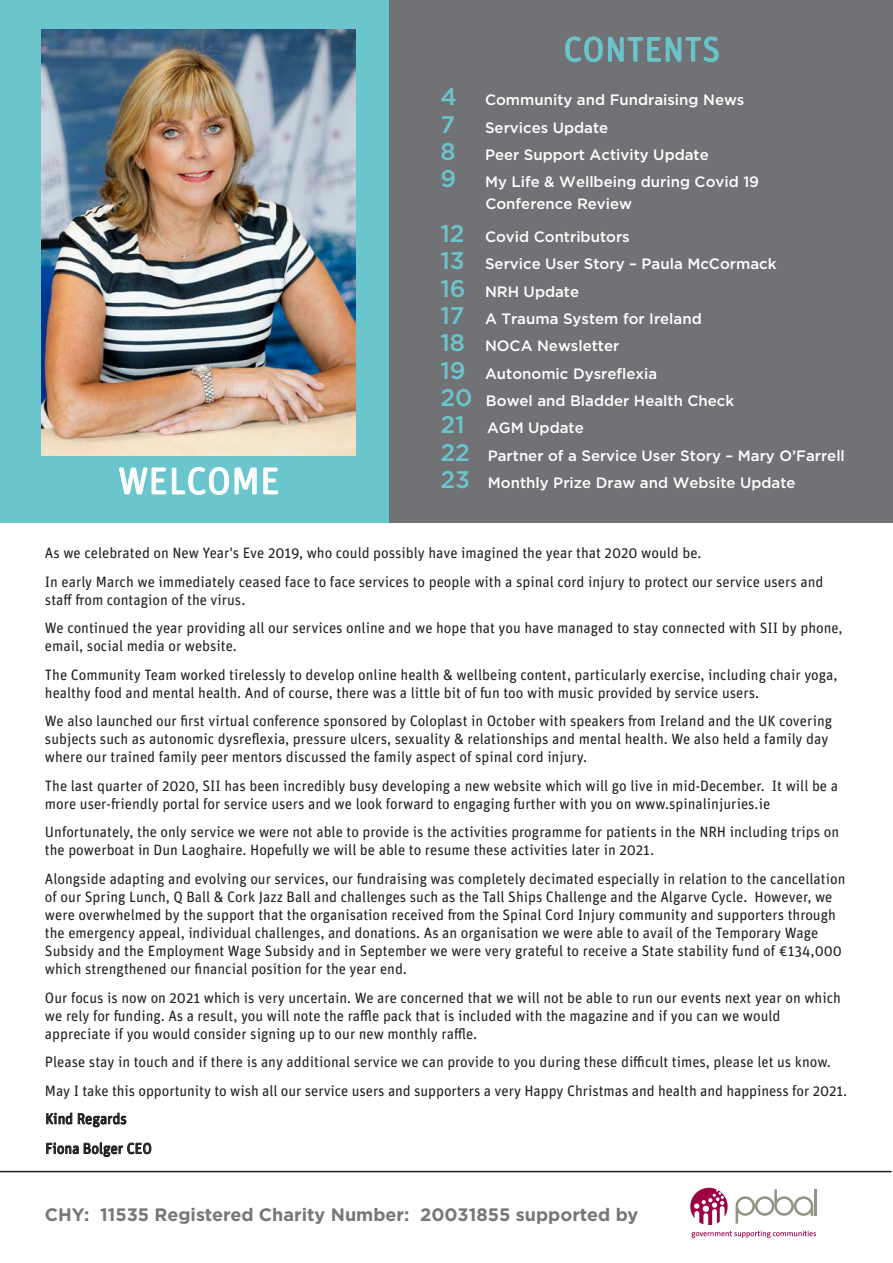
<style>
.page{position:relative;width:893px;height:1263px;background:#fff}
.page>*{position:absolute;margin:0;border:0;box-sizing:border-box;transform-origin:0 0}
.t1{font:37.5px "Unit Rounded Pro";letter-spacing:.005em;color:#fff}
.t2{font:34.5px "Unit Rounded Pro";letter-spacing:.01em;color:#6bc5cc}
.t3{font:500 24px "Gotham";color:#6bc5cc}
.t4{font:700 18px "Gotham";color:#75777a}
.t5{font:15px/18px "Unit Rounded Pro";color:#231f20}
.t6{font:500 15px/27.3px "Gotham";color:#fff}
.s1{font-size:24px;color:#6bc5cc}
</style>
<div class="page">
<div style="left:381px;top:0;width:511px;height:523px;background:#717275"></div>
<svg style="left:46px;top:1112px;width:26px;height:13px"></svg>
<svg style="left:78px;top:1112px;width:48px;height:15px"></svg>
<svg style="left:46px;top:1142px;width:105px;height:14px"></svg>
<div style="left:0;top:0;width:389px;height:523px;background:#6bc5cc"></div>
<img style="left:41px;top:29px;width:314px;height:426px">
<svg style="left:119px;top:467px;width:138px;height:28px"></svg>
<svg style="left:263px;top:467px;width:16px;height:28px"></svg>
<svg style="left:565px;top:36px;width:154px;height:27px"></svg>
<hr style="left:813px;top:1189px;width:3px;height:26px;background:#959384">
<svg style="left:735px;top:1189px;width:78px;height:34px"></svg>
<svg style="left:690px;top:1187px;width:37px;height:37px"></svg>
<svg style="left:691px;top:1230px;width:125px;height:7px"></svg>
<hr style="left:0;top:1170px;width:891px;height:2px;background:#231f20">
<h1 class="t1" style="left:118px;top:468px;width:163px">WElComE</h1>
<h2 class="t2" style="left:563px;top:37px;width:159px">CoNTENTS</h2>
<h3 class="t3" style="left:440px;top:83px;width:18px">4</h3>
<p class="t6" style="left:485px;top:86px;width:261px">Community and Fundraising News</p>
<h3 class="t3" style="left:440px;top:111px;width:16px">7</h3>
<p class="t6" style="left:485px;top:113px;width:125px">Services Update</p>
<h3 class="t3" style="left:440px;top:138px;width:17px">8</h3>
<p class="t6" style="left:485px;top:141px;width:225px">Peer Support Activity Update</p>
<h3 class="t3" style="left:440px;top:165px;width:17px">9</h3>
<p class="t6" style="left:485px;top:171px;width:275px;line-height:21.3px">My Life &amp; Wellbeing during Covid 19<br>Conference Review</p>
<h3 class="t3" style="left:440px;top:220px;width:26px">12</h3>
<p class="t6" style="left:485px;top:223px;width:146px">Covid Contributors</p>
<h3 class="t3" style="left:440px;top:247px;width:26px">13</h3>
<p class="t6" style="left:485px;top:250px;width:293px">Service User Story – Paula McCormack</p>
<h3 class="t3" style="left:440px;top:274px;width:27px">16</h3>
<p class="t6" style="left:485px;top:277px;width:96px">NRH Update</p>
<h3 class="t3" style="left:440px;top:302px;width:26px">17</h3>
<p class="t6" style="left:485px;top:304px;width:218px">A Trauma System for Ireland</p>
<h3 class="t3" style="left:440px;top:329px;width:26px">18</h3>
<p class="t6" style="left:485px;top:332px;width:136px">NOCA Newsletter</p>
<h3 class="t3" style="left:440px;top:356px;width:27px">19</h3>
<p class="t6" style="left:440px;top:359px;width:406px;text-indent:45px">Autonomic Dysreflexia<br><span class="s1">20</span> Bowel and Bladder Health Check<br><span class="s1">21</span> AGM Update<br><span class="s1">22</span> Partner of a Service User Story – Mary O’Farrell<br><span class="s1">23</span> Monthly Prize Draw and Website Update</p>
<p class="t5" style="left:45px;top:540px;width:779px;line-height:28.5px">As we celebrated on New Year's Eve 2019, who could possibly have imagined the year that 2020 would be.<br>In early march we immediately ceased face to face services to people with a spinal cord injury to protect our service users and</p>
<p class="t5" style="left:45px;top:586px;width:799px;line-height:28.5px">staff from contagion of the virus.<br>We continued the year providing all our services online and we hope that you have managed to stay connected with SII by phone,</p>
<p class="t5" style="left:45px;top:633px;width:794px;line-height:28.5px">email, social media or website.<br>The Community Team worked tirelessly to develop online health &amp; wellbeing content, particularly exercise, including chair yoga,</p>
<p class="t5" style="left:45px;top:679px;width:788px;line-height:28.5px">healthy food and mental health. And of course, there was a little bit of fun too with music provided by service users.<br>We also launched our first virtual conference sponsored by Coloplast in october with speakers from Ireland and the UK covering</p>
<p class="t5" style="left:45px;top:731px;width:785px">subjects such as autonomic dysreflexia, pressure ulcers, sexuality &amp; relationships and mental health. We also held a family day where our trained family peer mentors discussed the family aspect of spinal cord injury.</p>
<p class="t5" style="left:45px;top:778px;width:794px">The last quarter of 2020, SII has been incredibly busy developing a new website which will go live in mid-December. It will be a more user-friendly portal for service users and we look forward to engaging further with you on www.spinalinjuries.ie</p>
<p class="t5" style="left:45px;top:824px;width:795px">Unfortunately, the only service we were not able to provide is the activities programme for patients in the NRH including trips on the powerboat in Dun laoghaire. Hopefully we will be able to resume these activities later in 2021.</p>
<p class="t5" style="left:45px;top:871px;width:802px">Alongside adapting and evolving our services, our fundraising was completely decimated especially in relation to the cancellation of our Spring lunch, Q Ball &amp; Cork Jazz Ball and challenges such as the Tall Ships Challenge and the Algarve Cycle. However, we were overwhelmed by the support that the organisation received from the Spinal Cord Injury community and supporters through the emergency appeal, individual challenges, and donations. As an organisation we were able to avail of the Temporary Wage Subsidy and the Employment Wage Subsidy and in September we were very grateful to receive a State stability fund of €134,000 which strengthened our financial position for the year end.</p>
<p class="t5" style="left:45px;top:989px;width:797px">our focus is now on 2021 which is very uncertain. We are concerned that we will not be able to run our events next year on which we rely for funding. As a result, you will note the raffle pack that is included with the magazine and if you can we would appreciate if you would consider signing up to our new monthly raffle.</p>
<p class="t5" style="left:45px;top:1048px;width:803px;line-height:28.3px">Please stay in touch and if there is any additional service we can provide to you during these difficult times, please let us know. may I take this opportunity to wish all our service users and supporters a very Happy Christmas and health and happiness for 2021.<br>Kind Regards</p>
<p class="t5" style="left:45px;top:1140px;width:108px">Fiona Bolger CEo</p>
<p class="t4" style="left:45px;top:1208px;width:594px">CHY: 11535 Registered Charity Number: 20031855 supported by</p>
</div>
